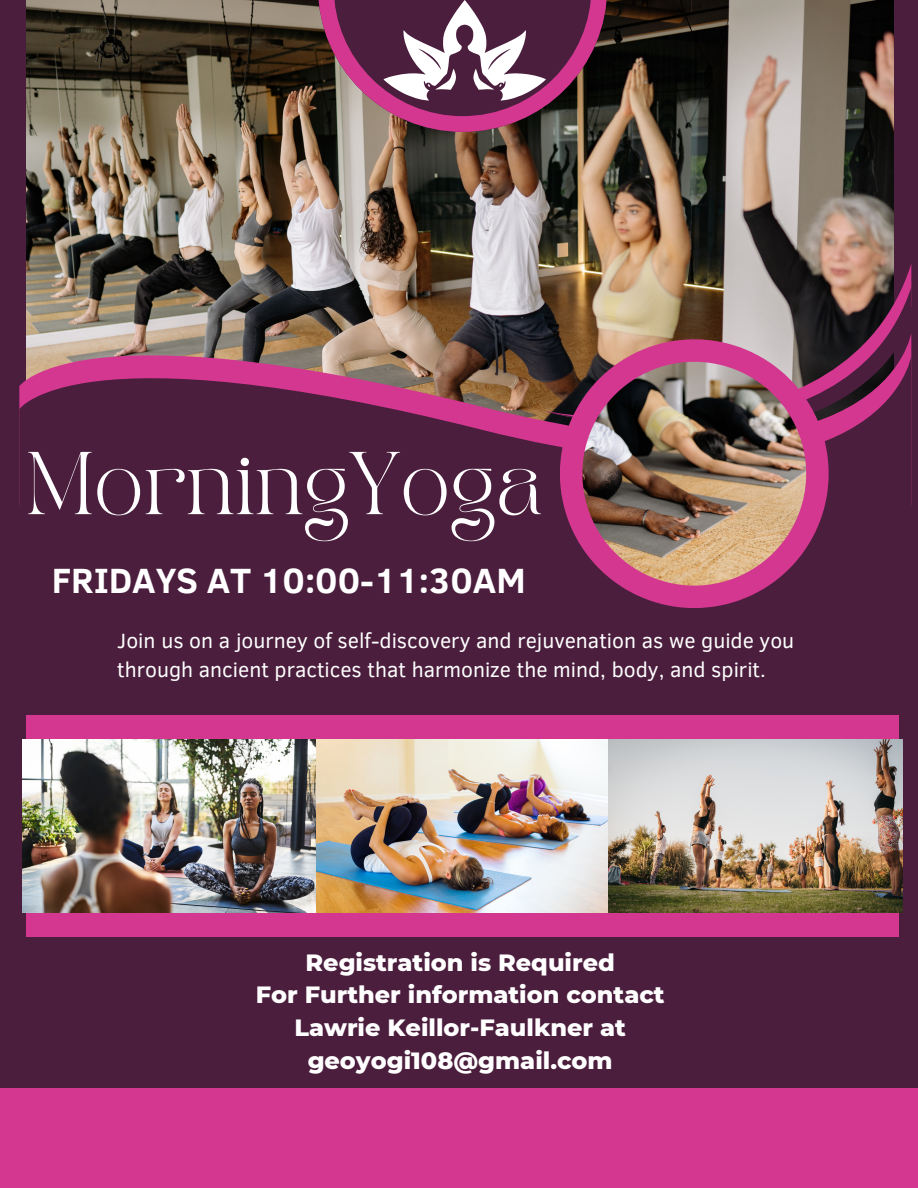
<style>
.page{position:relative;width:918px;height:1188px;background:#4b1e3d}
.page>*{position:absolute;margin:0;border:0;box-sizing:border-box;transform-origin:0 0}
.t1{font:62.25px "TAN PEARL Regular";color:#fff}
.t2{font:700 36px "Clear Sans";color:#fff}
.t3{font:800 24px "Montserrat";color:#fff}
.t4{font:21.15px/29.7px "Clear Sans";color:#fff}
</style>
<div class="page">
<div style="left:26px;top:715px;width:873px;height:222px;background:#d43790"></div>
<img style="left:23px;top:739px;width:879px;height:173px">
<img style="left:26px;top:0;width:868px;height:305px">
<img style="left:543px;top:263px;width:368px;height:24px">
<img style="left:26px;top:305px;width:517px;height:23px">
<svg style="left:19px;top:328px;width:524px;height:177px"></svg>
<svg style="left:543px;top:287px;width:368px;height:160px"></svg>
<svg style="left:560px;top:339px;width:269px;height:269px"></svg>
<img style="left:582px;top:362px;width:224px;height:223px">
<div style="left:0;top:1088px;width:918px;height:100px;background:#d43790"></div>
<svg style="left:318px;top:0;width:289px;height:132px"></svg>
<p class="t1" style="left:26px;top:451px;width:517px">MorningYoga</p>
<p class="t2" style="left:52px;top:554px;width:475px">FRIDAYS AT 10:00-11:30AM</p>
<p class="t4" style="left:117px;top:624px;width:679px">Join us on a journey of self-discovery and rejuvenation as we guide you through ancient practices that harmonize the mind, body, and spirit.</p>
<p class="t3" style="left:306px;top:947px;width:311px">Registration is Required</p>
<p class="t3" style="left:256px;top:980px;width:410px">For Further information contact</p>
<p class="t3" style="left:294px;top:1013px;width:333px">Lawrie Keillor-Faulkner at</p>
<p class="t3" style="left:308px;top:1045px;width:307px">geoyogi108@gmail.com</p>
</div>
